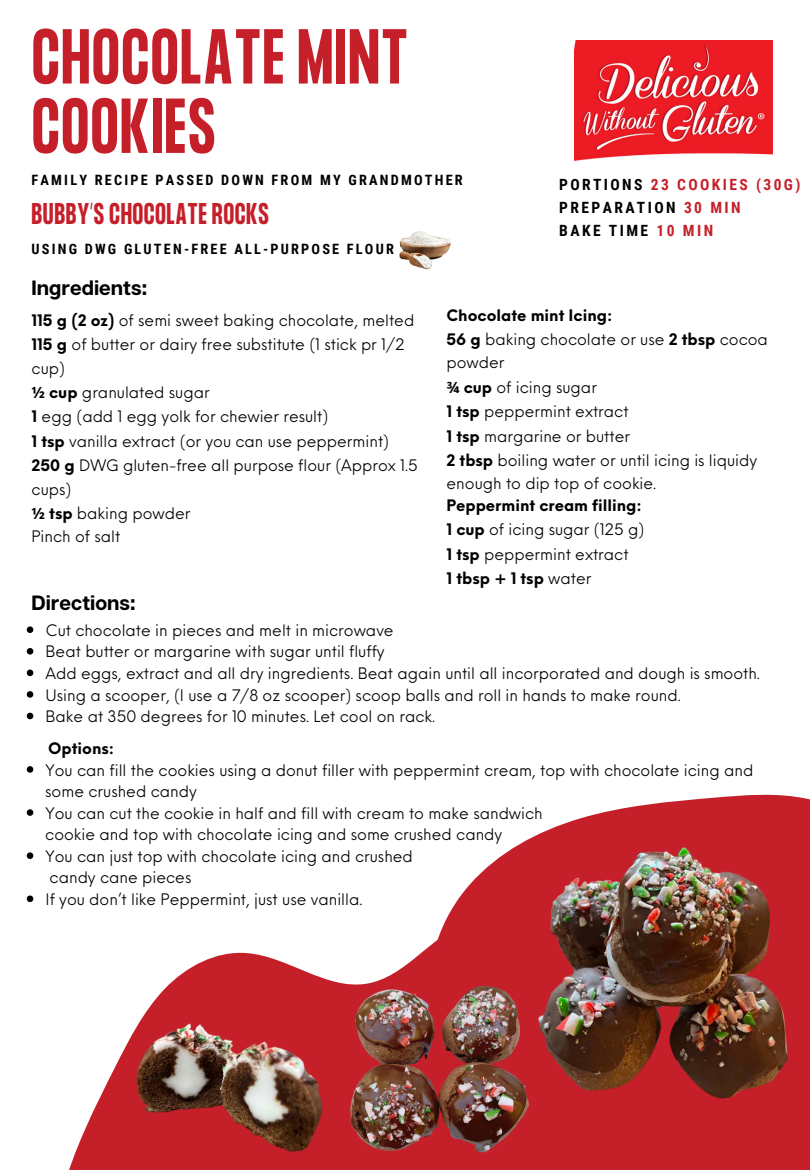
<style>
.page{position:relative;width:810px;height:1170px;background:#fff}
.page>*{position:absolute;margin:0;border:0;box-sizing:border-box;transform-origin:0 0}
.t1{font:700 68px/69.4px "Formula Condensed";letter-spacing:.015em;color:#c5202a}
.t2{font:700 26.25px "Formula Condensed";letter-spacing:.015em;color:#c5202a}
.t3{font:700 20.62px "Articulat CF";color:#000}
.t4{font:15.5px/23.5px "Neue Einstellung";color:#000}
.t5{font:700 15.5px "Neue Einstellung";color:#000}
.t6{font:700 15.5px "Roboto Condensed";letter-spacing:.155em;color:#000}
.t7{font:700 15.5px "Roboto Condensed";letter-spacing:.155em;color:#c5202a}
.t8{font:700 14.25px "Roboto Condensed";letter-spacing:.155em;color:#000}
.s1{color:#000}
.s2{color:#c5202a}
.s3{font-weight:700}
.s4{font-family:"Noto Sans";font-weight:700}
.s5{font-weight:400}
</style>
<div class="page">
<img style="left:574px;top:40px;width:199px;height:122px">
<svg style="left:27px;top:626px;width:6px;height:7px"></svg>
<svg style="left:27px;top:648px;width:6px;height:7px"></svg>
<svg style="left:27px;top:670px;width:6px;height:6px"></svg>
<svg style="left:27px;top:691px;width:6px;height:7px"></svg>
<svg style="left:27px;top:713px;width:6px;height:6px"></svg>
<svg style="left:26px;top:811px;width:306px;height:359px"></svg>
<svg style="left:27px;top:766px;width:6px;height:7px"></svg>
<svg style="left:27px;top:809px;width:6px;height:7px"></svg>
<svg style="left:27px;top:852px;width:6px;height:7px"></svg>
<svg style="left:27px;top:896px;width:6px;height:6px"></svg>
<svg style="left:389px;top:794px;width:421px;height:376px;fill:#c5202a"></svg>
<img style="left:515px;top:839px;width:295px;height:275px">
<img style="left:332px;top:976px;width:212px;height:194px">
<img style="left:116px;top:1011px;width:230px;height:159px">
<img style="left:399px;top:231px;width:52px;height:39px">
<p class="t1" style="left:32px;top:28px;width:378px">CHOCOLATE MINT<br>COOKIES</p>
<p class="t8" style="left:32px;top:172px;width:433px">FAMILY RECIPE PASSED DOWN FROM MY GRANDMOTHER</p>
<p class="t2" style="left:32px;top:200px;width:239px">BUBBY’S CHOCOLATE ROCKS</p>
<p class="t8" style="left:32px;top:240px;width:364px">USING DWG GLUTEN-FREE ALL-PURPOSE FLOUR</p>
<p class="t7" style="left:559px;top:175px;width:243px"><span class="s1">PORTIONS</span> 23 COOKIES (30G)</p>
<p class="t6" style="left:559px;top:199px;width:183px">PREPARATION <span class="s2">30 MIN</span></p>
<p class="t6" style="left:559px;top:222px;width:155px">BAKE TIME <span class="s2">10 MIN</span></p>
<p class="t3" style="left:32px;top:274px;width:118px">Ingredients:</p>
<p class="t4" style="left:32px;top:307px;width:384px"><span class="s3">115 g (2 oz)</span> of semi sweet baking chocolate, melted</p>
<p class="t4" style="left:32px;top:331px;width:375px"><span class="s3">115 g</span> of butter or dairy free substitute (1 stick pr 1/2 cup)</p>
<p class="t4" style="left:32px;top:379px;width:180px"><span class="s4">½</span> <span class="s3">cup</span> granulated sugar</p>
<p class="t4" style="left:32px;top:403px;width:298px"><span class="s3">1</span> egg (add 1 egg yolk for chewier result)</p>
<p class="t4" style="left:32px;top:428px;width:359px"><span class="s3">1 tsp</span> vanilla extract (or you can use peppermint)</p>
<p class="t4" style="left:32px;top:452px;width:388px"><span class="s3">250 g</span> DWG gluten-free all purpose flour (Approx 1.5 cups)</p>
<p class="t4" style="left:32px;top:500px;width:160px"><span class="s4">½</span> <span class="s3">tsp</span> baking powder</p>
<p class="t4" style="left:32px;top:523px;width:90px">Pinch of salt</p>
<p class="t3" style="left:32px;top:590px;width:106px">Directions:</p>
<p class="t5" style="left:447px;top:301px;width:167px">Chocolate mint Icing:</p>
<p class="t4" style="left:447px;top:326px;width:323px"><span class="s3">56 g</span> baking chocolate or use <span class="s3">2 tbsp</span> cocoa powder</p>
<p class="t4" style="left:447px;top:374px;width:152px"><span class="s4">¾</span> <span class="s3">cup</span> of icing sugar</p>
<p class="t4" style="left:447px;top:398px;width:184px"><span class="s3">1 tsp</span> peppermint extract</p>
<p class="t4" style="left:447px;top:423px;width:185px"><span class="s3">1 tsp</span> margarine or butter</p>
<p class="t4" style="left:447px;top:447px;width:312px"><span class="s3">2 tbsp</span> boiling water or until icing is liquidy enough to dip top of cookie.</p>
<p class="t5" style="left:447px;top:491px;width:197px">Peppermint cream filling:</p>
<p class="t4" style="left:447px;top:516px;width:199px"><span class="s3">1 cup</span> of icing sugar (125 g)</p>
<p class="t4" style="left:447px;top:541px;width:184px"><span class="s3">1 tsp</span> peppermint extract</p>
<p class="t5" style="left:447px;top:564px;width:147px">1 tbsp + 1 tsp <span class="s5">water</span></p>
<p class="t4" style="left:46px;top:617px;width:350px">Cut chocolate in pieces and melt in microwave</p>
<p class="t4" style="left:46px;top:638px;width:341px">Beat butter or margarine with sugar until fluffy</p>
<p class="t4" style="left:46px;top:660px;width:716px">Add eggs, extract and all dry ingredients. Beat again until all incorporated and dough is smooth.</p>
<p class="t4" style="left:46px;top:682px;width:637px">Using a scooper, (I use a 7/8 oz scooper) scoop balls and roll in hands to make round.</p>
<p class="t4" style="left:46px;top:703px;width:391px">Bake at 350 degrees for 10 minutes. Let cool on rack.</p>
<p class="t4" style="left:46px;top:757px;width:709px">You can fill the cookies using a donut filler with peppermint cream, top with chocolate icing and</p>
<p class="t4" style="left:46px;top:800px;width:499px">You can cut the cookie in half and fill with cream to make sandwich</p>
<p class="t4" style="left:46px;top:843px;width:369px">You can just top with chocolate icing and crushed</p>
<p class="t4" style="left:46px;top:886px;width:318px">If you don’t like Peppermint, just use vanilla.</p>
<p class="t5" style="left:48px;top:734px;width:68px">Options:</p>
<p class="t4" style="left:45px;top:778px;width:153px">some crushed candy</p>
<p class="t4" style="left:45px;top:821px;width:459px">cookie and top with chocolate icing and some crushed candy</p>
<p class="t4" style="left:50px;top:864px;width:143px">candy cane pieces</p>
</div>
